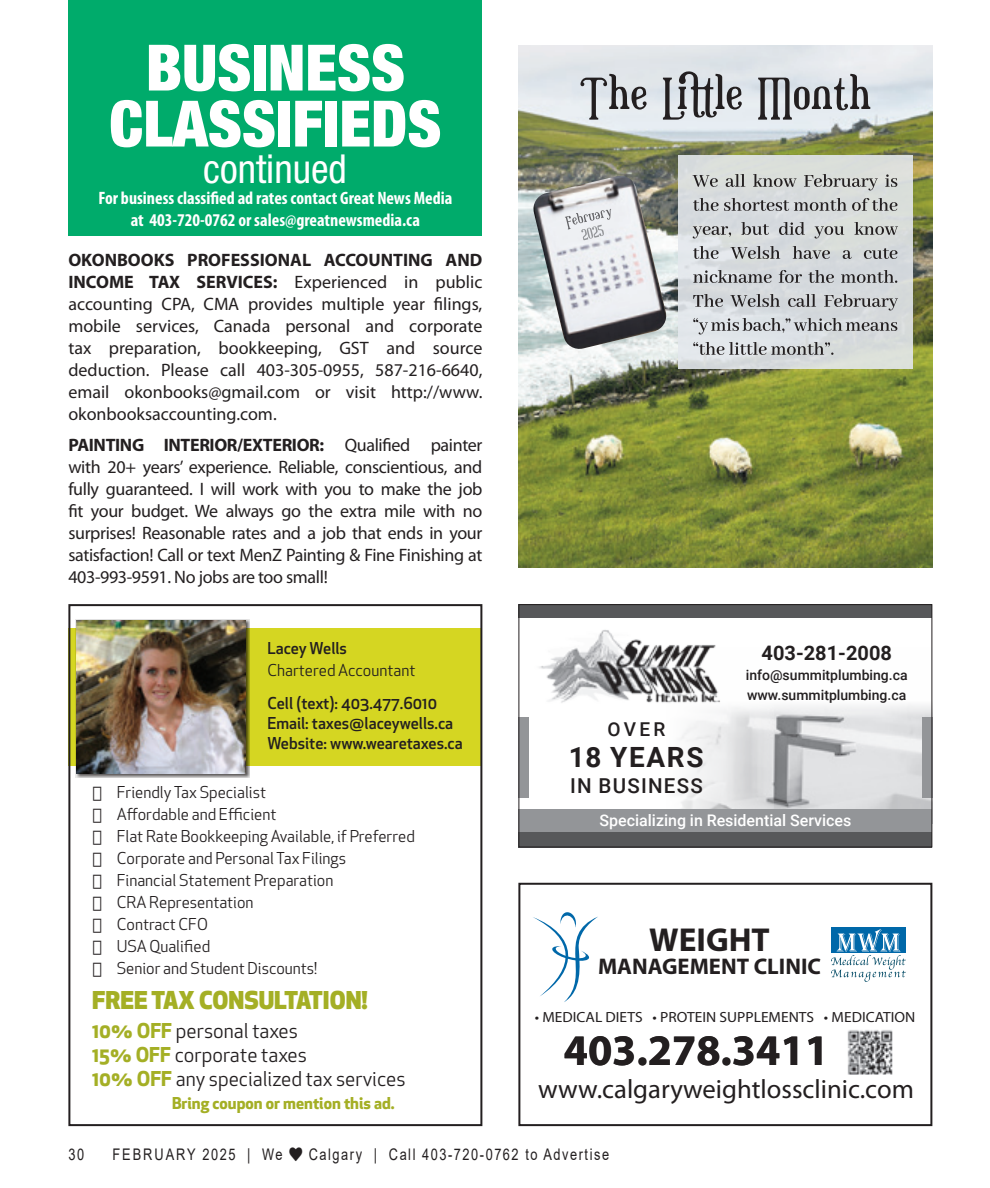
<style>
.page{position:relative;width:990px;height:1188px;background:#fff}
.page>*{position:absolute;margin:0;border:0;box-sizing:border-box;transform-origin:0 0}
.t1{font:900 condensed 64px "Helvetica Neue LT Std";color:#fff}
.t2{font:700 43.6px "Myriad Pro";color:#231f20}
.t3{font:condensed 40px "Helvetica Neue LT Std";color:#fff}
.t4{font:700 33.2px "Myriad Pro";color:#231f20}
.t5{font:700 27.8px "Roboto";letter-spacing:.06em;color:#231f20}
.t6{font:26.6px "Myriad Pro";color:#231f20}
.t7{font:800 24px "Apex New";color:#a4af25}
.t8{font:700 22.8px "Myriad Pro";color:#231f20}
.t9{font:500 20.6px "Roboto";letter-spacing:.06em;color:#231f20}
.t10{font:20px/24px "Apex New";color:#231f20}
.t11{font:700 20px "Roboto";color:#231f20}
.t12{font:500 19px "Roboto";color:#231f20}
.Body_text{font:18px/22px "Myriad Pro";letter-spacing:-.015em;color:#231f20;text-align:justify}
.t13{font:700 condensed 18px "Myriad Pro";color:#fff}
.t14{font:16px/22px "Apex New";color:#231f20}
.t15{font:500 16px/20px "Apex New";color:#231f20}
.t16{font:16px "Arial";letter-spacing:.12em;color:#231f20;scale:.8 1}
.t17{font:500 16px "Roboto";color:#fff}
.t18{font:700 16px "Apex New";color:#a4af25}
.t19{font:16px "Arial";letter-spacing:.155em;color:#231f20;scale:.8 1}
.t20{font:14.8px "Myriad Pro";color:#231f20;scale:1.05 1}
.t21{font:500 14px/20px "Roboto";color:#231f20}
.s1{font-weight:700}
.s2{font-weight:500}
.s3{font-weight:700;color:#a4af25}
</style>
<div class="page">
<div style="left:68px;top:0;width:414px;height:235px;background:#00ab6b"></div>
<svg style="left:533px;top:912px;width:65px;height:90px"></svg>
<img style="left:848px;top:1030px;width:44px;height:45px">
<div style="left:831px;top:927px;width:75px;height:26px;background:#0068a9"></div>
<svg style="left:831px;top:929px;width:75px;height:53px"></svg>
<div style="left:518px;top:883px;width:414px;height:243px;border:2px solid #231f20"></div>
<div style="left:68px;top:629px;width:414px;height:137px;background:#d5d622"></div>
<svg style="left:76px;top:620px;width:174px;height:158px;background:#898764"></svg>
<img style="left:76px;top:620px;width:169px;height:153px">
<div style="left:68px;top:604px;width:414px;height:522px;border:2px solid #231f20"></div>
<img style="left:774px;top:705px;width:156px;height:104px">
<svg style="left:520px;top:707px;width:254px;height:102px"></svg>
<div style="left:518px;top:809px;width:414px;height:38px;background:#939598"></div>
<img style="left:534px;top:630px;width:194px;height:78px">
<div style="left:518px;top:832px;width:414px;height:15px;background:#57585a"></div>
<div style="left:518px;top:604px;width:414px;height:14px;background:#57585a"></div>
<div style="left:518px;top:717px;width:11px;height:80px;background:#939598"></div>
<div style="left:922px;top:717px;width:10px;height:80px;background:#939598"></div>
<div style="left:518px;top:604px;width:414px;height:243px;border:1px solid #231f20"></div>
<img style="left:518px;top:46px;width:414px;height:521px">
<svg style="left:581px;top:71px;width:289px;height:49px;background:#b3b7bb"></svg>
<img style="left:532px;top:176px;width:136px;height:175px">
<svg style="left:565px;top:209px;width:46px;height:31px"></svg>
<div style="left:678px;top:156px;width:234px;height:213px;background:linear-gradient(to right,#dadfe2,#d7dbd9)"></div>
<svg style="left:693px;top:342px;width:140px;height:13px;background:#adafb2"></svg>
<svg style="left:693px;top:318px;width:204px;height:16px;background:#b5b8bb"></svg>
<svg style="left:693px;top:294px;width:205px;height:16px;background:#b1b3b6"></svg>
<svg style="left:693px;top:270px;width:204px;height:13px;background:#a9abae"></svg>
<svg style="left:693px;top:246px;width:204px;height:13px;background:#b2b4b6"></svg>
<svg style="left:693px;top:222px;width:205px;height:16px;background:#b8babb"></svg>
<svg style="left:693px;top:198px;width:204px;height:13px;background:#aaabac"></svg>
<svg style="left:693px;top:174px;width:204px;height:16px;background:#b6b9b7"></svg>
<p class="t1" style="left:146px;top:28px;width:261px">BUSINESS</p>
<p class="t1" style="left:109px;top:84px;width:334px">CLASSIFIEDS</p>
<p class="t3" style="left:203px;top:145px;width:145px">continued</p>
<p class="t13" style="left:98px;top:187px;width:355px">For business classified ad rates contact Great News Media</p>
<p class="t13" style="left:131px;top:209px;width:291px">at 403-720-0762 or sales@greatnewsmedia.ca</p>
<p class="Body_text" style="left:68px;top:249px;width:416px"><span class="s1">OKONBOOKS PROFESSIONAL ACCOUNTING AND INCOME TAX SERVICES:</span> Experienced in public accounting CPA, CMA provides multiple year filings, mobile services, Canada personal and corporate tax preparation, bookkeeping, GST and source deduction. Please call 403-305-0955, 587-216-6640, email okonbooks@gmail.com or visit http://www. okonbooksaccounting.com.</p>
<p class="Body_text" style="left:68px;top:434px;width:416px"><span class="s1">PAINTING INTERIOR/EXTERIOR:</span> Qualified painter with 20+ years’ experience. Reliable, conscientious, and fully guaranteed. I will work with you to make the job fit your budget. We always go the extra mile with no surprises! Reasonable rates and a job that ends in your satisfaction! Call or text MenZ Painting &amp; Fine Finishing at 403-993-9591. No jobs are too small!</p>
<p class="t14" style="left:267px;top:638px;width:149px"><span class="s2">Lacey Wells<br></span>Chartered Accountant</p>
<p class="t15" style="left:267px;top:693px;width:197px">Cell (text): 403.477.6010<br>Email: taxes@laceywells.ca<br>Website: www.wearetaxes.ca</p>
<p class="t14" style="left:117px;top:781px;width:300px">Friendly Tax Specialist<br>Affordable and Efficient<br>Flat Rate Bookkeeping Available, if Preferred<br>Corporate and Personal Tax Filings<br>Financial Statement Preparation<br>CRA Representation<br>Contract CFO<br>USA Qualified<br>Senior and Student Discounts!</p>
<p class="t7" style="left:92px;top:983px;width:277px">FREE TAX CONSULTATION!</p>
<p class="t10" style="left:92px;top:1018px;width:315px"><span class="s3">10% OFF</span> personal taxes<br><span class="s3">15% OFF</span> corporate taxes<br><span class="s3">10% OFF</span> any specialized tax services</p>
<p class="t18" style="left:172px;top:1091px;width:224px">Bring coupon or mention this ad.</p>
<p class="t12" style="left:607px;top:716px;width:60px">OVER</p>
<p class="t5" style="left:569px;top:737px;width:136px">18 YEARS</p>
<p class="t9" style="left:570px;top:771px;width:134px">IN BUSINESS</p>
<p class="t11" style="left:762px;top:639px;width:132px">403-281-2008</p>
<p class="t21" style="left:746px;top:665px;width:163px">info@summitplumbing.ca www.summitplumbing.ca</p>
<p class="t17" style="left:599px;top:810px;width:253px">Specializing in Residential Services</p>
<h3 class="t4" style="left:649px;top:918px;width:122px">WEIGHT</h3>
<p class="t8" style="left:598px;top:951px;width:224px">MANAGEMENT CLINIC</p>
<p class="t20" style="left:535px;top:1008px;width:364px">• MEDICAL DIETS • PROTEIN SUPPLEMENTS • MEDICATION</p>
<h2 class="t2" style="left:564px;top:1022px;width:267px">403.278.3411</h2>
<h3 class="t6" style="left:538px;top:1073px;width:377px">www.calgaryweightlossclinic.com</h3>
<p class="t16" style="left:68px;top:1143px;width:21px">30</p>
<p class="t19" style="left:112px;top:1143px;width:214px">FEBRUARY 2025 | We</p>
<p class="t16" style="left:309px;top:1143px;width:377px">Calgary | Call 403-720-0762 to Advertise</p>
</div>
